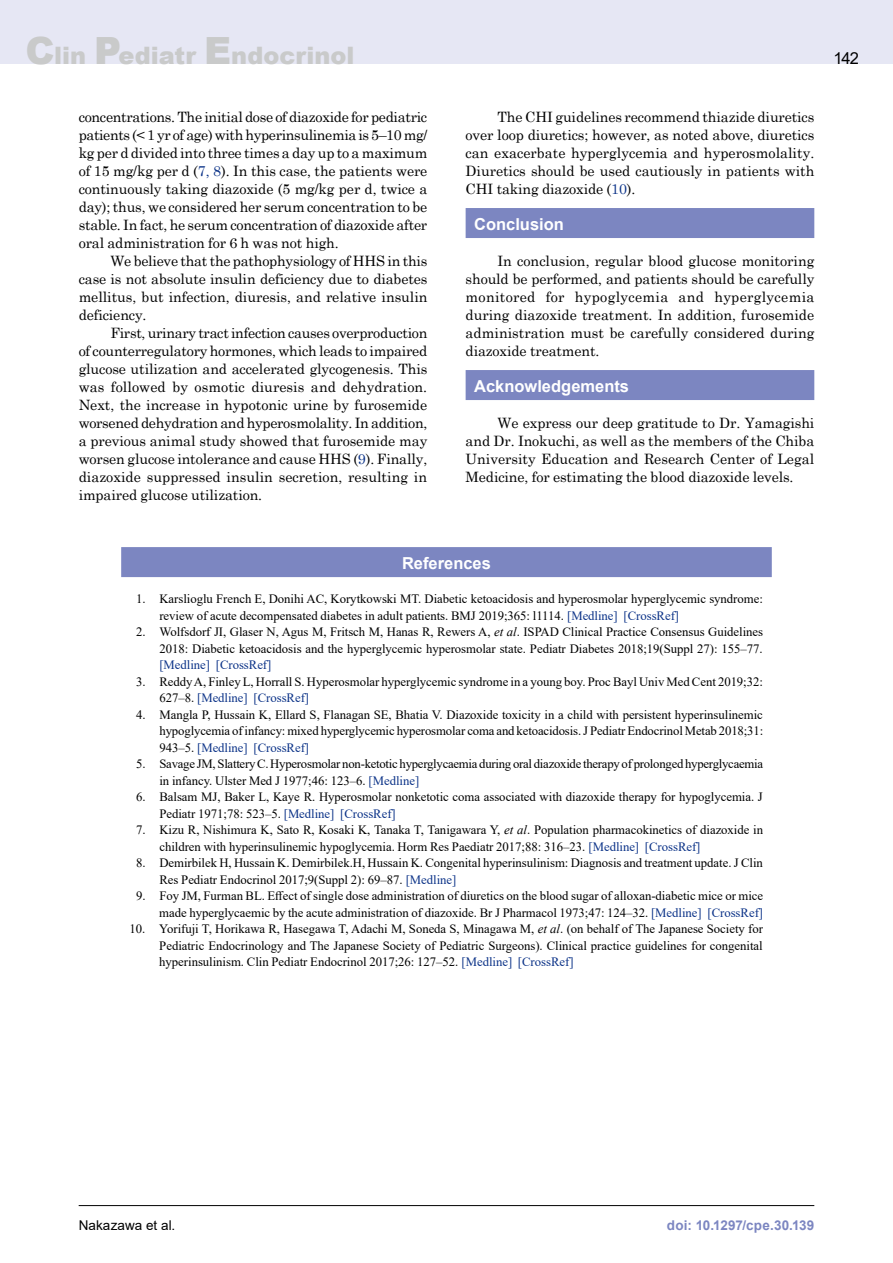
<style>
.page{position:relative;width:893px;height:1263px;background:#fff}
.page>*{position:absolute;margin:0;border:0;box-sizing:border-box;transform-origin:0 0}
.t1{font:900 24px "Arial";color:#c9caca}
.t2{font:700 16.5px "Arial";color:#fff}
.t3{font:16.5px "Arial";color:#000}
.t4{font:14.25px/18px "Century Schoolbook";letter-spacing:-.01em;color:#000;text-align:justify}
.t5{font:700 13.5px "Arial";letter-spacing:.01em;color:#7c86c1}
.t6{font:13.5px "Arial";letter-spacing:.005em;color:#000}
.t7{font:12.75px/16.5px "Times New Roman";letter-spacing:-.005em;color:#000}
.t8{font:12.75px "Times New Roman";letter-spacing:-.005em;color:#0c3388}
.s1{font-size:37.5px}
.s2{color:#0c3388}
.s3{font-style:italic}
</style>
<div class="page">
<div style="left:0;top:0;width:893px;height:64px;background:#e6e7f4"></div>
<hr style="left:79px;top:1205px;width:735px;height:1px;background:#000">
<div style="left:466px;top:208px;width:348px;height:30px;background:#7c86c1"></div>
<div style="left:466px;top:370px;width:348px;height:30px;background:#7c86c1"></div>
<div style="left:121px;top:547px;width:651px;height:30px;background:#7c86c1"></div>
<h1 class="t1" style="left:26px;top:38px;width:330px"><span class="s1">C</span>lin <span class="s1">P</span>ediatr <span class="s1">E</span>ndocrinol</h1>
<p class="t4" style="left:79px;top:106px;width:350px">concentrations. The initial dose of diazoxide for pediatric patients (&lt; 1 yr of age) with hyperinsulinemia is 5–10 mg/ kg per d divided into three times a day up to a maximum of 15 mg/kg per d (<span class="s2">7, 8</span>). In this case, the patients were continuously taking diazoxide (5 mg/kg per d, twice a day); thus, we considered her serum concentration to be stable. In fact, he serum concentration of diazoxide after oral administration for 6 h was not high.</p>
<p class="t4" style="left:79px;top:250px;width:350px;text-indent:32px">We believe that the pathophysiology of HHS in this case is not absolute insulin deficiency due to diabetes mellitus, but infection, diuresis, and relative insulin deficiency.</p>
<p class="t4" style="left:79px;top:322px;width:350px;text-indent:32px">First, urinary tract infection causes overproduction of counterregulatory hormones, which leads to impaired glucose utilization and accelerated glycogenesis. This was followed by osmotic diuresis and dehydration.<br>Next, the increase in hypotonic urine by furosemide worsened dehydration and hyperosmolality. In addition, a previous animal study showed that furosemide may worsen glucose intolerance and cause HHS (<span class="s2">9</span>). Finally, diazoxide suppressed insulin secretion, resulting in impaired glucose utilization.</p>
<p class="t4" style="left:466px;top:106px;width:350px;text-indent:32px">The CHI guidelines recommend thiazide diuretics over loop diuretics; however, as noted above, diuretics can exacerbate hyperglycemia and hyperosmolality.<br>Diuretics should be used cautiously in patients with CHI taking diazoxide (<span class="s2">10</span>).</p>
<p class="t2" style="left:474px;top:212px;width:91px">Conclusion</p>
<p class="t4" style="left:466px;top:250px;width:350px;text-indent:32px">In conclusion, regular blood glucose monitoring should be performed, and patients should be carefully monitored for hypoglycemia and hyperglycemia during diazoxide treatment. In addition, furosemide administration must be carefully considered during diazoxide treatment.</p>
<p class="t2" style="left:474px;top:374px;width:156px">Acknowledgements</p>
<p class="t4" style="left:466px;top:412px;width:350px;text-indent:32px">We express our deep gratitude to Dr. Yamagishi and Dr. Inokuchi, as well as the members of the Chiba University Education and Research Center of Legal Medicine, for estimating the blood diazoxide levels.</p>
<p class="t3" style="left:833px;top:47px;width:27px">142</p>
<p class="t2" style="left:402px;top:551px;width:90px">References</p>
<p class="t7" style="left:159px;top:590px;width:605px;text-indent:-23px">1. Karslioglu French E, Donihi AC, Korytkowski MT. Diabetic ketoacidosis and hyperosmolar hyperglycemic syndrome: review of acute decompensated diabetes in adult patients. BMJ 2019;365: l1114. <span class="s2">[Medline] [CrossRef]</span></p>
<p class="t7" style="left:136px;top:623px;width:629px;text-align:right">2. Wolfsdorf JI, Glaser N, Agus M, Fritsch M, Hanas R, Rewers A, <span class="s3">et al</span>. ISPAD Clinical Practice Consensus Guidelines<br>2018: Diabetic ketoacidosis and the hyperglycemic hyperosmolar state. Pediatr Diabetes 2018;19(Suppl 27): 155–77.</p>
<p class="t8" style="left:159px;top:656px;width:113px">[Medline] [CrossRef]</p>
<p class="t7" style="left:159px;top:673px;width:605px;text-indent:-23px">3. Reddy A, Finley L, Horrall S. Hyperosmolar hyperglycemic syndrome in a young boy. Proc Bayl Univ Med Cent 2019;32:<br>627–8. <span class="s2">[Medline] [CrossRef]</span></p>
<p class="t7" style="left:159px;top:706px;width:605px;text-align:justify;text-indent:-23px">4. Mangla P, Hussain K, Ellard S, Flanagan SE, Bhatia V. Diazoxide toxicity in a child with persistent hyperinsulinemic hypoglycemia of infancy: mixed hyperglycemic hyperosmolar coma and ketoacidosis. J Pediatr Endocrinol Metab 2018;31:<br>943–5. <span class="s2">[Medline] [CrossRef]</span></p>
<p class="t7" style="left:159px;top:755px;width:605px;text-indent:-23px">5. Savage JM, Slattery C. Hyperosmolar non-ketotic hyperglycaemia during oral diazoxide therapy of prolonged hyperglycaemia in infancy. Ulster Med J 1977;46: 123–6. <span class="s2">[Medline]</span></p>
<p class="t7" style="left:159px;top:788px;width:605px;text-indent:-23px">6. Balsam MJ, Baker L, Kaye R. Hyperosmolar nonketotic coma associated with diazoxide therapy for hypoglycemia. J<br>Pediatr 1971;78: 523–5. <span class="s2">[Medline] [CrossRef]</span></p>
<p class="t7" style="left:159px;top:821px;width:605px;text-indent:-23px">7. Kizu R, Nishimura K, Sato R, Kosaki K, Tanaka T, Tanigawara Y, <span class="s3">et al</span>. Population pharmacokinetics of diazoxide in children with hyperinsulinemic hypoglycemia. Horm Res Paediatr 2017;88: 316–23. <span class="s2">[Medline] [CrossRef]</span></p>
<p class="t7" style="left:159px;top:854px;width:605px;text-indent:-23px">8. Demirbilek H, Hussain K. Demirbilek.H, Hussain K. Congenital hyperinsulinism: Diagnosis and treatment update. J Clin<br>Res Pediatr Endocrinol 2017;9(Suppl 2): 69–87. <span class="s2">[Medline]</span></p>
<p class="t7" style="left:136px;top:887px;width:629px;text-align:right">9. Foy JM, Furman BL. Effect of single dose administration of diuretics on the blood sugar of alloxan-diabetic mice or mice made hyperglycaemic by the acute administration of diazoxide. Br J Pharmacol 1973;47: 124–32. <span class="s2">[Medline] [CrossRef]</span></p>
<p class="t7" style="left:159px;top:920px;width:605px;text-align:justify;text-indent:-30px">10. Yorifuji T, Horikawa R, Hasegawa T, Adachi M, Soneda S, Minagawa M, <span class="s3">et al</span>. (on behalf of The Japanese Society for Pediatric Endocrinology and The Japanese Society of Pediatric Surgeons). Clinical practice guidelines for congenital hyperinsulinism. Clin Pediatr Endocrinol 2017;26: 127–52. <span class="s2">[Medline] [CrossRef]</span></p>
<p class="t6" style="left:79px;top:1216px;width:98px">Nakazawa et al.</p>
<p class="t5" style="left:667px;top:1216px;width:149px">doi: 10.1297/cpe.30.139</p>
</div>
